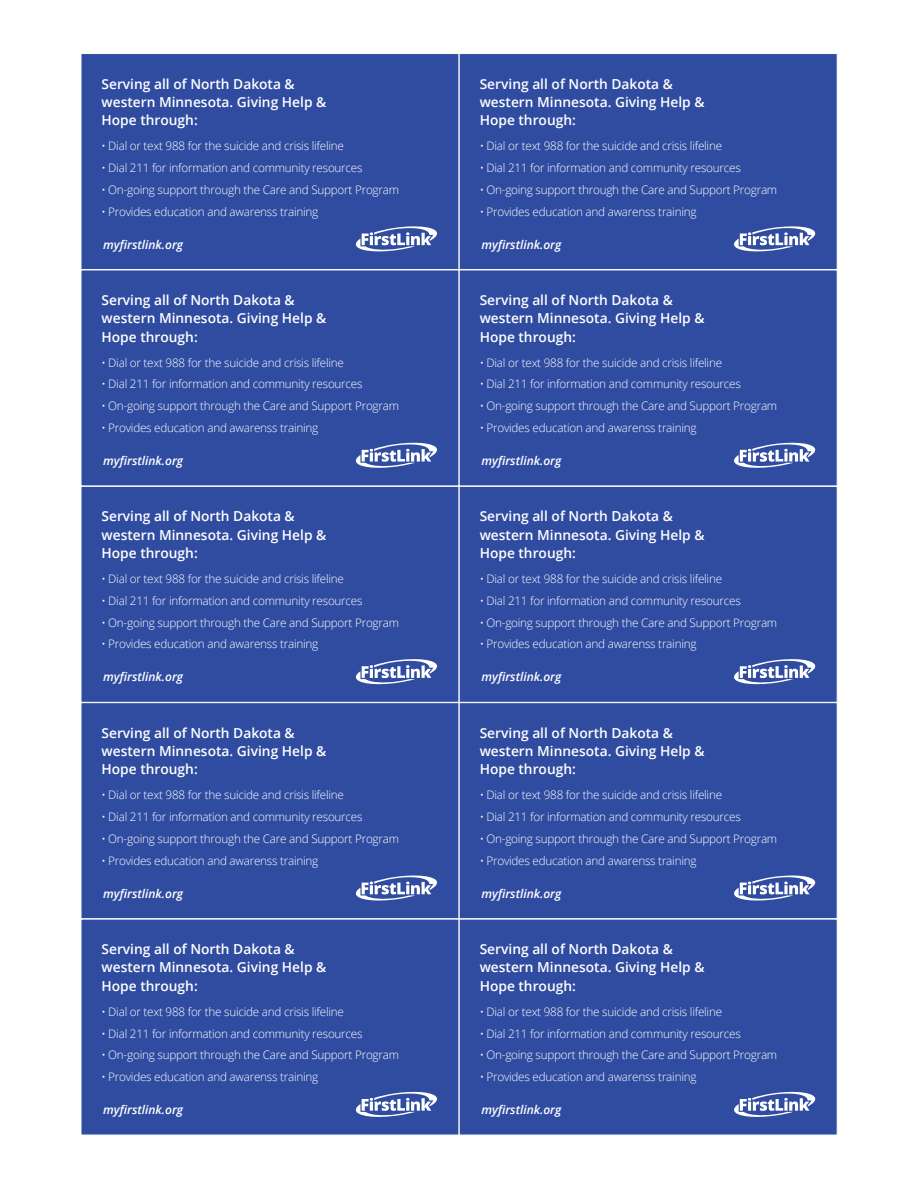
<style>
.page{position:relative;width:918px;height:1188px;background:#fff}
.page>*{position:absolute;margin:0;border:0;box-sizing:border-box;transform-origin:0 0}
.t1{font:600 13.8px/18.3px "Open Sans";color:#fff}
.t2{font:italic 600 12px "Open Sans";color:#fff}
.t3{font:300 11.7px "Open Sans";letter-spacing:-.02em;color:#fff}
</style>
<div class="page">
<div style="left:81px;top:919px;width:378px;height:216px;background:#304ca1"></div>
<svg style="left:356px;top:1091px;width:81px;height:26px"></svg>
<div style="left:81px;top:486px;width:378px;height:216px;background:#304ca1;border:1px solid #fff"></div>
<svg style="left:356px;top:659px;width:81px;height:26px"></svg>
<div style="left:81px;top:702px;width:378px;height:217px;background:#304ca1;border:1px solid #fff"></div>
<svg style="left:356px;top:875px;width:81px;height:26px"></svg>
<div style="left:81px;top:270px;width:378px;height:216px;background:#304ca1"></div>
<svg style="left:356px;top:442px;width:81px;height:26px"></svg>
<div style="left:81px;top:53px;width:378px;height:217px;background:#304ca1;border:1px solid #fff"></div>
<svg style="left:356px;top:226px;width:81px;height:26px"></svg>
<div style="left:459px;top:919px;width:378px;height:216px;background:#304ca1"></div>
<svg style="left:734px;top:1091px;width:82px;height:26px"></svg>
<div style="left:459px;top:486px;width:378px;height:216px;background:#304ca1;border:1px solid #fff"></div>
<svg style="left:734px;top:659px;width:82px;height:26px"></svg>
<div style="left:459px;top:702px;width:378px;height:217px;background:#304ca1;border:1px solid #fff"></div>
<svg style="left:734px;top:875px;width:82px;height:26px"></svg>
<div style="left:459px;top:270px;width:378px;height:216px;background:#304ca1"></div>
<svg style="left:734px;top:442px;width:82px;height:26px"></svg>
<div style="left:459px;top:53px;width:378px;height:217px;background:#304ca1;border:1px solid #fff"></div>
<svg style="left:734px;top:226px;width:82px;height:26px"></svg>
<p class="t1" style="left:102px;top:74px;width:226px">Serving all of North Dakota &amp; western Minnesota. Giving Help &amp;<br>Hope through:</p>
<p class="t3" style="left:102px;top:138px;width:244px">• Dial or text 988 for the suicide and crisis lifeline</p>
<p class="t3" style="left:102px;top:160px;width:263px">• Dial 211 for information and community resources</p>
<p class="t3" style="left:102px;top:182px;width:299px">• On-going support through the Care and Support Program</p>
<p class="t3" style="left:102px;top:203px;width:218px">• Provides education and awarenss training</p>
<p class="t2" style="left:103px;top:236px;width:81px">myfirstlink.org</p>
<p class="t1" style="left:102px;top:290px;width:226px">Serving all of North Dakota &amp; western Minnesota. Giving Help &amp;<br>Hope through:</p>
<p class="t3" style="left:102px;top:354px;width:244px">• Dial or text 988 for the suicide and crisis lifeline</p>
<p class="t3" style="left:102px;top:376px;width:263px">• Dial 211 for information and community resources</p>
<p class="t3" style="left:102px;top:398px;width:299px">• On-going support through the Care and Support Program</p>
<p class="t3" style="left:102px;top:420px;width:218px">• Provides education and awarenss training</p>
<p class="t2" style="left:103px;top:453px;width:81px">myfirstlink.org</p>
<p class="t1" style="left:102px;top:507px;width:226px">Serving all of North Dakota &amp; western Minnesota. Giving Help &amp;<br>Hope through:</p>
<p class="t3" style="left:102px;top:571px;width:244px">• Dial or text 988 for the suicide and crisis lifeline</p>
<p class="t3" style="left:102px;top:593px;width:263px">• Dial 211 for information and community resources</p>
<p class="t3" style="left:102px;top:614px;width:299px">• On-going support through the Care and Support Program</p>
<p class="t3" style="left:102px;top:636px;width:218px">• Provides education and awarenss training</p>
<p class="t2" style="left:103px;top:669px;width:81px">myfirstlink.org</p>
<p class="t1" style="left:102px;top:723px;width:226px">Serving all of North Dakota &amp; western Minnesota. Giving Help &amp;<br>Hope through:</p>
<p class="t3" style="left:102px;top:787px;width:244px">• Dial or text 988 for the suicide and crisis lifeline</p>
<p class="t3" style="left:102px;top:809px;width:263px">• Dial 211 for information and community resources</p>
<p class="t3" style="left:102px;top:831px;width:299px">• On-going support through the Care and Support Program</p>
<p class="t3" style="left:102px;top:852px;width:218px">• Provides education and awarenss training</p>
<p class="t2" style="left:103px;top:885px;width:81px">myfirstlink.org</p>
<p class="t1" style="left:102px;top:940px;width:226px">Serving all of North Dakota &amp; western Minnesota. Giving Help &amp;<br>Hope through:</p>
<p class="t3" style="left:102px;top:1004px;width:244px">• Dial or text 988 for the suicide and crisis lifeline</p>
<p class="t3" style="left:102px;top:1025px;width:263px">• Dial 211 for information and community resources</p>
<p class="t3" style="left:102px;top:1047px;width:299px">• On-going support through the Care and Support Program</p>
<p class="t3" style="left:102px;top:1069px;width:218px">• Provides education and awarenss training</p>
<p class="t2" style="left:103px;top:1102px;width:81px">myfirstlink.org</p>
<p class="t1" style="left:480px;top:74px;width:226px">Serving all of North Dakota &amp; western Minnesota. Giving Help &amp;<br>Hope through:</p>
<p class="t3" style="left:480px;top:138px;width:244px">• Dial or text 988 for the suicide and crisis lifeline</p>
<p class="t3" style="left:480px;top:160px;width:263px">• Dial 211 for information and community resources</p>
<p class="t3" style="left:480px;top:182px;width:299px">• On-going support through the Care and Support Program</p>
<p class="t3" style="left:480px;top:203px;width:218px">• Provides education and awarenss training</p>
<p class="t2" style="left:482px;top:236px;width:81px">myfirstlink.org</p>
<p class="t1" style="left:480px;top:290px;width:226px">Serving all of North Dakota &amp; western Minnesota. Giving Help &amp;<br>Hope through:</p>
<p class="t3" style="left:480px;top:354px;width:244px">• Dial or text 988 for the suicide and crisis lifeline</p>
<p class="t3" style="left:480px;top:376px;width:263px">• Dial 211 for information and community resources</p>
<p class="t3" style="left:480px;top:398px;width:299px">• On-going support through the Care and Support Program</p>
<p class="t3" style="left:480px;top:420px;width:218px">• Provides education and awarenss training</p>
<p class="t2" style="left:482px;top:453px;width:81px">myfirstlink.org</p>
<p class="t1" style="left:480px;top:507px;width:226px">Serving all of North Dakota &amp; western Minnesota. Giving Help &amp;<br>Hope through:</p>
<p class="t3" style="left:480px;top:571px;width:244px">• Dial or text 988 for the suicide and crisis lifeline</p>
<p class="t3" style="left:480px;top:593px;width:263px">• Dial 211 for information and community resources</p>
<p class="t3" style="left:480px;top:614px;width:299px">• On-going support through the Care and Support Program</p>
<p class="t3" style="left:480px;top:636px;width:218px">• Provides education and awarenss training</p>
<p class="t2" style="left:482px;top:669px;width:81px">myfirstlink.org</p>
<p class="t1" style="left:480px;top:723px;width:226px">Serving all of North Dakota &amp; western Minnesota. Giving Help &amp;<br>Hope through:</p>
<p class="t3" style="left:480px;top:787px;width:244px">• Dial or text 988 for the suicide and crisis lifeline</p>
<p class="t3" style="left:480px;top:809px;width:263px">• Dial 211 for information and community resources</p>
<p class="t3" style="left:480px;top:831px;width:299px">• On-going support through the Care and Support Program</p>
<p class="t3" style="left:480px;top:852px;width:218px">• Provides education and awarenss training</p>
<p class="t2" style="left:482px;top:885px;width:81px">myfirstlink.org</p>
<p class="t1" style="left:480px;top:940px;width:226px">Serving all of North Dakota &amp; western Minnesota. Giving Help &amp;<br>Hope through:</p>
<p class="t3" style="left:480px;top:1004px;width:244px">• Dial or text 988 for the suicide and crisis lifeline</p>
<p class="t3" style="left:480px;top:1025px;width:263px">• Dial 211 for information and community resources</p>
<p class="t3" style="left:480px;top:1047px;width:299px">• On-going support through the Care and Support Program</p>
<p class="t3" style="left:480px;top:1069px;width:218px">• Provides education and awarenss training</p>
<p class="t2" style="left:482px;top:1102px;width:81px">myfirstlink.org</p>
</div>
